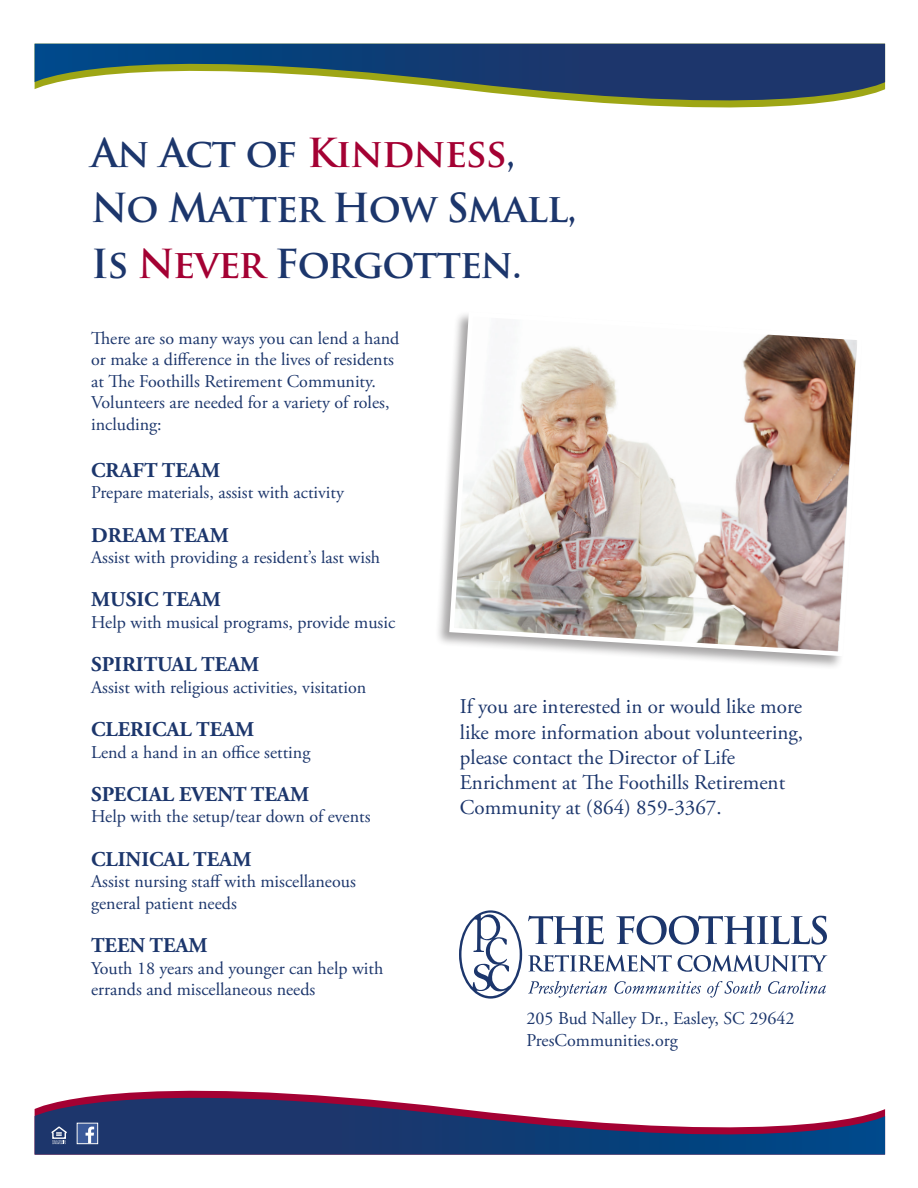
<style>
.page{position:relative;width:918px;height:1188px;background:#fff}
.page>*{position:absolute;margin:0;border:0;box-sizing:border-box;transform-origin:0 0}
.t1{font:700 39px/55.5px "Trajan Pro";letter-spacing:-.03em;color:#1c366c}
.t2{font:21px/25.2px "Adobe Garamond Pro";color:#1c366c}
.t3{font:700 21px "Adobe Garamond Pro";color:#1c366c}
.t4{font:18px/21.6px "Adobe Garamond Pro";color:#1c366c}
.s1{color:#a40133}
</style>
<div class="page">
<svg style="left:80px;top:1090px;width:270px;height:8px;fill:#a40133"></svg>
<svg style="left:35px;top:1098px;width:850px;height:57px"></svg>
<svg style="left:459px;top:910px;width:63px;height:88px"></svg>
<svg style="left:528px;top:916px;width:76px;height:28px"></svg>
<svg style="left:616px;top:916px;width:211px;height:29px"></svg>
<svg style="left:528px;top:955px;width:144px;height:17px"></svg>
<svg style="left:678px;top:955px;width:149px;height:17px"></svg>
<svg style="left:528px;top:981px;width:79px;height:17px"></svg>
<svg style="left:614px;top:981px;width:87px;height:13px"></svg>
<svg style="left:707px;top:981px;width:54px;height:17px"></svg>
<svg style="left:768px;top:981px;width:58px;height:13px"></svg>
<svg style="left:35px;top:43px;width:850px;height:65px"></svg>
<div style="left:435px;top:311px;width:428px;height:360px;background:#231f20;opacity:.4"></div>
<img style="left:447px;top:311px;width:416px;height:348px">
<svg style="left:50px;top:1126px;width:18px;height:18px"></svg>
<svg style="left:76px;top:1122px;width:23px;height:23px"></svg>
<h1 class="t1" style="left:91px;top:125px;width:487px">An Act of <span class="s1">Kindness</span>,<br>No Matter How Small,<br>Is <span class="s1">Never</span> Forgotten.</h1>
<p class="t4" style="left:91px;top:328px;width:310px">There are so many ways you can lend a hand or make a difference in the lives of residents at The Foothills Retirement Community.<br>Volunteers are needed for a variety of roles, including:</p>
<p class="t3" style="left:91px;top:458px;width:131px">CRAFT TEAM</p>
<p class="t4" style="left:91px;top:482px;width:254px">Prepare materials, assist with activity</p>
<p class="t3" style="left:91px;top:523px;width:139px">DREAM TEAM</p>
<p class="t4" style="left:91px;top:547px;width:291px">Assist with providing a resident’s last wish</p>
<p class="t3" style="left:91px;top:587px;width:131px">MUSIC TEAM</p>
<p class="t4" style="left:91px;top:612px;width:306px">Help with musical programs, provide music</p>
<p class="t3" style="left:91px;top:652px;width:170px">SPIRITUAL TEAM</p>
<p class="t4" style="left:91px;top:677px;width:277px">Assist with religious activities, visitation</p>
<p class="t3" style="left:91px;top:717px;width:165px">CLERICAL TEAM</p>
<p class="t4" style="left:91px;top:742px;width:221px">Lend a hand in an office setting</p>
<p class="t3" style="left:91px;top:782px;width:219px">SPECIAL EVENT TEAM</p>
<p class="t4" style="left:91px;top:806px;width:281px">Help with the setup/tear down of events</p>
<p class="t3" style="left:91px;top:847px;width:162px">CLINICAL TEAM</p>
<p class="t4" style="left:91px;top:871px;width:266px">Assist nursing staff with miscellaneous general patient needs</p>
<p class="t3" style="left:91px;top:933px;width:118px">TEEN TEAM</p>
<p class="t4" style="left:91px;top:958px;width:294px">Youth 18 years and younger can help with errands and miscellaneous needs</p>
<p class="t2" style="left:460px;top:695px;width:345px">If you are interested in or would like more like more information about volunteering, please contact the Director of Life Enrichment at The Foothills Retirement Community at (864) 859-3367.</p>
<p class="t4" style="left:526px;top:1008px;width:269px">205 Bud Nalley Dr., Easley, SC 29642<br>PresCommunities.org</p>
</div>
